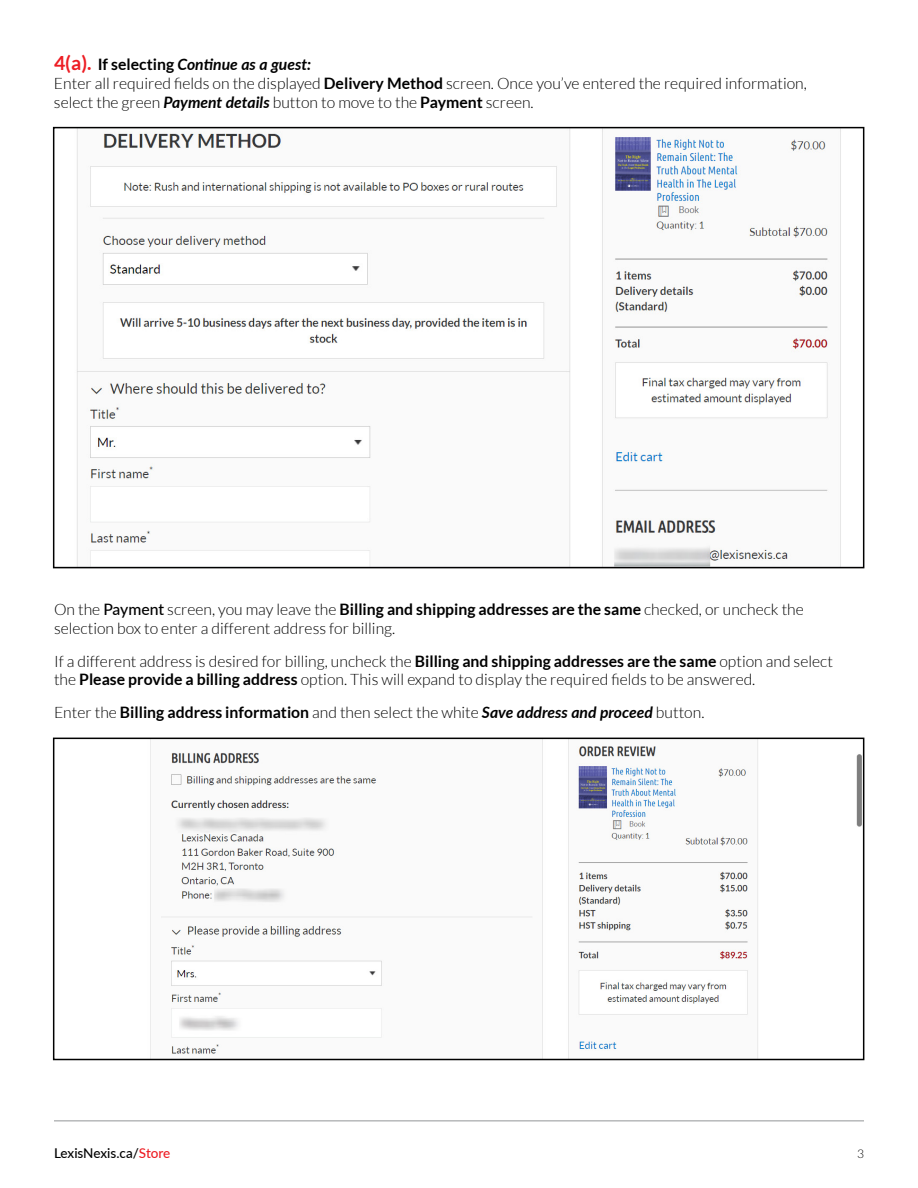
<style>
.page{position:relative;width:918px;height:1188px;background:#fff}
.page>*{position:absolute;margin:0;border:0;box-sizing:border-box;transform-origin:0 0}
.t1{font:300 15.75px/18.9px "Lato";color:#000}
.t2{font:500 13.5px "Lato";letter-spacing:-.005em;color:#000}
.t3{font:300 12px "Lato";color:#000}
.s1{font-weight:700;font-size:19.5px;color:#ed1d24}
.s2{font-weight:700}
.s3{font-weight:700;font-style:italic}
.s4{font-weight:500}
.s5{color:#ed1d24}
</style>
<div class="page">
<hr style="left:54px;top:1120px;width:810px;height:1px;background:#939598">
<img style="left:77px;top:130px;width:764px;height:435px">
<div style="left:53px;top:127px;width:811px;height:441px;border:2px solid #000"></div>
<img style="left:150px;top:741px;width:711px;height:316px">
<div style="left:53px;top:738px;width:811px;height:322px;border:2px solid #000"></div>
<p class="t1" style="left:54px;top:55px;width:754px"><span class="s1">4(a).</span> <span class="s2">If selecting</span> <span class="s3">Continue as a guest:<br></span>Enter all required fields on the displayed <span class="s2">Delivery Method</span> screen. Once you’ve entered the required information, select the green <span class="s3">Payment details</span> button to move to the <span class="s2">Payment</span> screen.</p>
<p class="t1" style="left:54px;top:600px;width:751px">On the <span class="s4">Payment</span> screen, you may leave the <span class="s2">Billing and shipping addresses are the same</span> checked, or uncheck the selection box to enter a different address for billing.</p>
<p class="t1" style="left:54px;top:652px;width:781px">If a different address is desired for billing, uncheck the <span class="s2">Billing and shipping addresses are the same</span> option and select the <span class="s2">Please provide a billing address</span> option. This will expand to display the required fields to be answered.</p>
<p class="t1" style="left:54px;top:703px;width:652px">Enter the <span class="s2">Billing address information</span> and then select the white <span class="s3">Save address and proceed</span> button.</p>
<p class="t2" style="left:54px;top:1144px;width:118px">LexisNexis.ca/<span class="s5">Store</span></p>
<p class="t3" style="left:857px;top:1147px;width:8px">3</p>
</div>
